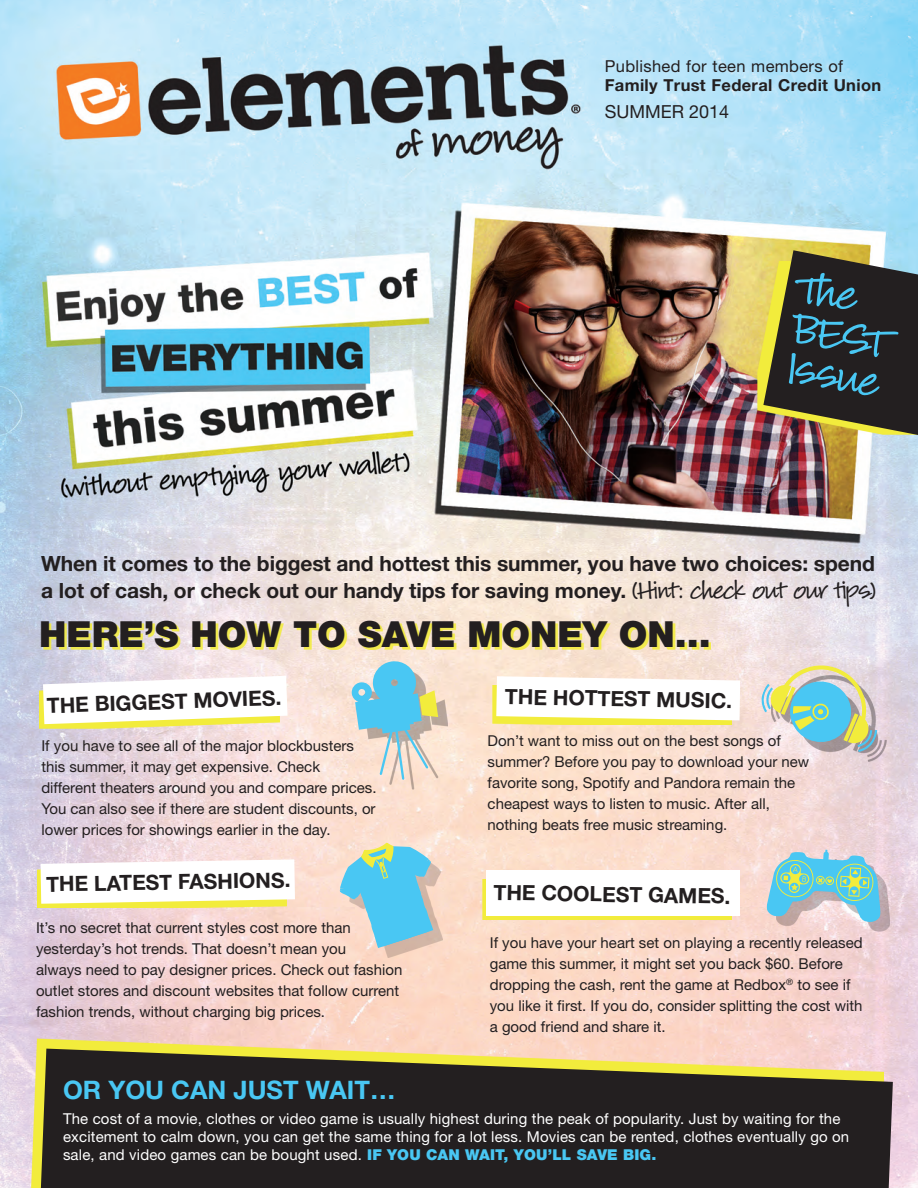
<style>
.page{position:relative;width:918px;height:1188px;background:#fff}
.page>*{position:absolute;margin:0;border:0;box-sizing:border-box;transform-origin:0 0}
.t1{font:52.5px/40.5px "Louisiana";color:#49c7f3}
.t2{font:900 36px "Helvetica Neue";color:#231f20}
.t3{font:700 25.5px "Helvetica Neue";color:#49c7f3}
.t4{font:700 21px/27px "Helvetica Neue";letter-spacing:-.005em;color:#231f20}
.t5{font:18px "Helvetica Neue";color:#231f20}
.t6{font:700 16.5px "Helvetica Neue";letter-spacing:.02em;color:#231f20}
.t7{font:16.5px "Helvetica Neue";letter-spacing:.02em;color:#231f20}
.t8{font:15px/21px "Helvetica Neue";color:#231f20}
.t9{font:15px/18px "Helvetica Neue";letter-spacing:.01em;color:#fff}
.s1{font-family:"Louisiana";font-weight:400;font-size:30px}
.s2{font-weight:900;color:#49c7f3}
</style>
<div class="page">
<img style="left:0;top:0;width:918px;height:1187px">
<div style="left:43px;top:623px;width:668px;height:26px;background:#f2ec3c;opacity:.88"></div>
<div style="left:349px;top:852px;width:94px;height:105px;background:#231f20;opacity:.2"></div>
<svg style="left:335px;top:840px;width:103px;height:114px"></svg>
<div style="left:771px;top:675px;width:116px;height:86px;background:#231f20;opacity:.38"></div>
<svg style="left:756px;top:651px;width:124px;height:104px"></svg>
<svg style="left:39px;top:684px;width:240px;height:44px"></svg>
<svg style="left:43px;top:675px;width:245px;height:49px"></svg>
<svg style="left:757px;top:261px;width:6px;height:173px"></svg>
<svg style="left:763px;top:250px;width:155px;height:187px"></svg>
<div style="left:37px;top:868px;width:250px;height:40px;background:#f2ec3c"></div>
<svg style="left:41px;top:859px;width:254px;height:44px"></svg>
<div style="left:492px;top:685px;width:240px;height:39px;background:#f2ec3c"></div>
<svg style="left:496px;top:676px;width:244px;height:44px"></svg>
<svg style="left:483px;top:879px;width:249px;height:40px"></svg>
<div style="left:486px;top:870px;width:254px;height:45px;background:#fff"></div>
<svg style="left:31px;top:1038px;width:853px;height:149px;fill:#f9d5c5"></svg>
<svg style="left:40px;top:1048px;width:853px;height:139px;fill:#231f20"></svg>
<div style="left:361px;top:670px;width:87px;height:119px;background:#231f20;opacity:.32"></div>
<svg style="left:348px;top:658px;width:90px;height:127px"></svg>
<div style="left:776px;top:858px;width:114px;height:73px;background:#231f20;opacity:.27"></div>
<svg style="left:766px;top:846px;width:118px;height:76px"></svg>
<p class="t7" style="left:605px;top:56px;width:240px">Published for teen members of</p>
<p class="t6" style="left:605px;top:75px;width:278px">Family Trust Federal Credit Union</p>
<p class="t5" style="left:605px;top:101px;width:126px">SUMMER 2014</p>
<h1 class="t1" style="left:804px;top:273px;width:98px;rotate:10deg">The<br>BEST<br>Issue</h1>
<h3 class="t4" style="left:41px;top:549px;width:836px">When it comes to the biggest and hottest this summer, you have two choices: spend a lot of cash, or check out our handy tips for saving money. <span class="s1">(Hint: check out our tips)</span></h3>
<h2 class="t2" style="left:39px;top:612px;width:673px">HERE’S HOW TO SAVE MONEY ON…</h2>
<h3 class="t4" style="left:46px;top:691px;width:236px;rotate:-2deg">THE BIGGEST MOVIES.</h3>
<p class="t8" style="left:41px;top:735px;width:337px">If you have to see all of the major blockbusters this summer, it may get expensive. Check different theaters around you and compare prices.<br>You can also see if there are student discounts, or lower prices for showings earlier in the day.</p>
<h3 class="t4" style="left:46px;top:870px;width:246px;rotate:-1deg">THE LATEST FASHIONS.</h3>
<p class="t8" style="left:36px;top:916px;width:368px">It’s no secret that current styles cost more than yesterday’s hot trends. That doesn’t mean you<br>always need to pay designer prices. Check out fashion outlet stores and discount websites that follow current fashion trends, without charging big prices.</p>
<h3 class="t4" style="left:505px;top:682px;width:229px;rotate:1deg">THE HOTTEST MUSIC.</h3>
<p class="t8" style="left:488px;top:730px;width:323px">Don’t want to miss out on the best songs of summer? Before you pay to download your new favorite song, Spotify and Pandora remain the cheapest ways to listen to music. After all, nothing beats free music streaming.</p>
<h3 class="t4" style="left:494px;top:878px;width:238px;rotate:1deg">THE COOLEST GAMES.</h3>
<p class="t8" style="left:490px;top:931px;width:374px">If you have your heart set on playing a recently released game this summer, it might set you back $60. Before dropping the cash, rent the game at Redbox<sup>®</sup> to see if you like it first. If you do, consider splitting the cost with a good friend and share it.</p>
<h3 class="t3" style="left:63px;top:1073px;width:334px">OR YOU CAN JUST WAIT…</h3>
<p class="t9" style="left:63px;top:1108px;width:788px">The cost of a movie, clothes or video game is usually highest during the peak of popularity. Just by waiting for the excitement to calm down, you can get the same thing for a lot less. Movies can be rented, clothes eventually go on sale, and video games can be bought used. <span class="s2">IF YOU CAN WAIT, YOU’LL SAVE BIG.</span></p>
</div>
